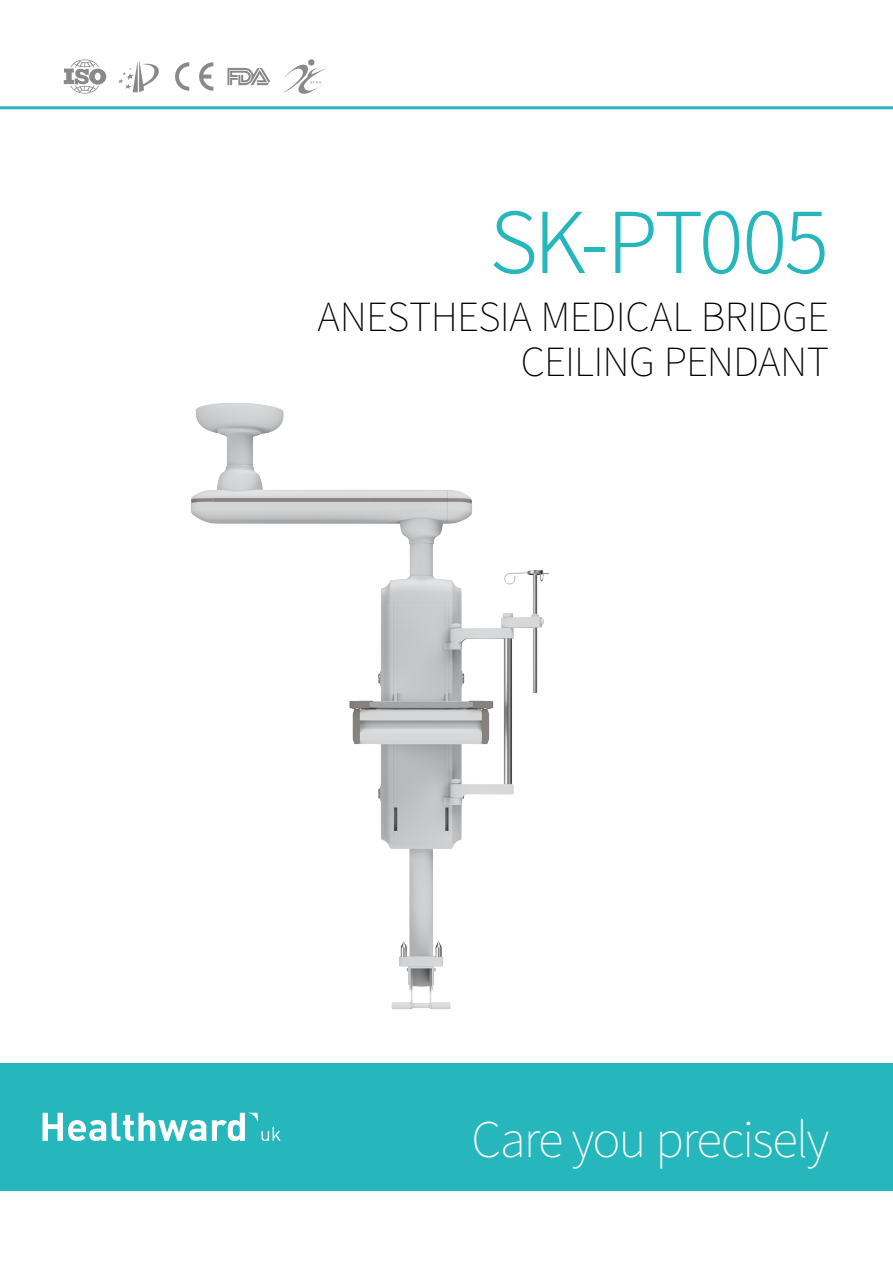
<style>
.page{position:relative;width:893px;height:1263px;background:#fff}
.page>*{position:absolute;margin:0;border:0;box-sizing:border-box;transform-origin:0 0}
.t1{font:300 84px "Noto Sans CJ Ksc";letter-spacing:-.045em;color:#26b7bc}
.t2{font:100 48px "Noto Sans CJ Ksc";letter-spacing:-.035em;color:#fff}
.t3{font:100 39px/45px "Noto Sans CJ Ksc";letter-spacing:-.02em;color:#000;text-align:right}
</style>
<div class="page">
<div style="left:0;top:1063px;width:893px;height:128px;background:#26b7bc"></div>
<svg style="left:64px;top:59px;width:42px;height:35px"></svg>
<svg style="left:118px;top:61px;width:41px;height:31px"></svg>
<svg style="left:175px;top:62px;width:14px;height:29px"></svg>
<svg style="left:199px;top:62px;width:14px;height:29px"></svg>
<svg style="left:227px;top:68px;width:43px;height:17px"></svg>
<svg style="left:283px;top:65px;width:43px;height:29px"></svg>
<div style="left:308px;top:59px;width:6px;height:7px;background:#898989;border-radius:50%"></div>
<hr style="left:0;top:106px;width:893px;height:3px;background:#26b7bc">
<svg style="left:43px;top:1113px;width:63px;height:28px"></svg>
<svg style="left:112px;top:1113px;width:94px;height:28px"></svg>
<svg style="left:212px;top:1113px;width:69px;height:28px"></svg>
<img style="left:191px;top:403px;width:357px;height:607px">
<h1 class="t1" style="left:489px;top:195px;width:341px">SK-PT005</h1>
<p class="t3" style="left:317px;top:295px;width:513px">ANESTHESIA MEDICAL BRIDGE<br>CEILING PENDANT</p>
<p class="t2" style="left:471px;top:1112px;width:359px">CARE YOU PRECISELY</p>
</div>
